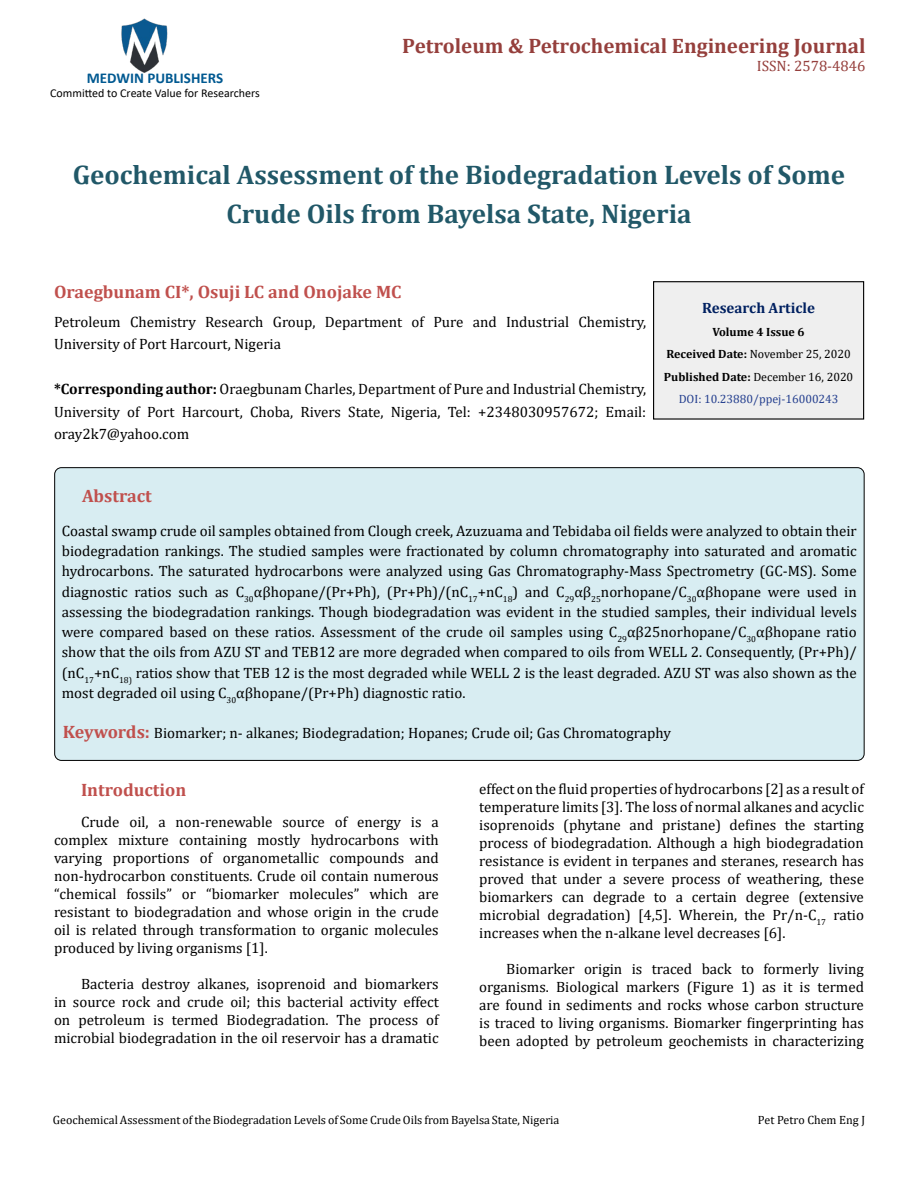
<style>
.page{position:relative;width:918px;height:1188px;background:#fff}
.page>*{position:absolute;margin:0;border:0;box-sizing:border-box;transform-origin:0 0}
.t1{font:700 27px/39px "Cambria";color:#215868;text-align:center}
.t2{font:700 21px "Cambria";color:#953f3c}
.t3{font:700 18px "Cambria";color:#c0504d}
.t4{font:15px/18px "Cambria";color:#000;text-align:justify}
.t5{font:700 15px "Calibri";color:#005991}
.t6{font:700 15px "Cambria";color:#002060}
.t7{font:15px "Cambria";color:#953f3c}
.t8{font:12px "Cambria";color:#000}
.t9{font:700 12px/22.5px "Cambria";color:#000;text-align:center}
.t10{font:12px "Calibri";color:#000}
.s1{font-weight:700}
.s2{font-weight:400}
.s3{font-weight:400;color:#25408f}
.s4{font-weight:700;font-size:18px;color:#c0504d}
</style>
<div class="page">
<img style="left:121px;top:18px;width:47px;height:55px">
<div style="left:654px;top:282px;width:210px;height:137px;background:#efefef"></div>
<div style="left:653px;top:281px;width:211px;height:139px;border:1px solid #000"></div>
<div style="left:55px;top:468px;width:809px;height:292px;background:#d8edf2;border-radius:7px"></div>
<p class="t5" style="left:87px;top:67px;width:138px">MEDWIN PUBLISHERS</p>
<p class="t10" style="left:50px;top:85px;width:211px">Committed to Create Value for Researchers</p>
<h2 class="t2" style="left:402px;top:31px;width:465px">Petroleum &amp; Petrochemical Engineering Journal</h2>
<p class="t7" style="left:757px;top:57px;width:110px">ISSN: 2578-4846</p>
<h1 class="t1" style="left:73px;top:154px;width:774px">Geochemical Assessment of the Biodegradation Levels of Some<br>Crude Oils from Bayelsa State, Nigeria</h1>
<p class="t3" style="left:54px;top:279px;width:349px">Oraegbunam CI*, Osuji LC and Onojake MC</p>
<p class="t4" style="left:54px;top:310px;width:594px;line-height:22.5px">Petroleum Chemistry Research Group, Department of Pure and Industrial Chemistry,<br>University of Port Harcourt, Nigeria</p>
<p class="t4" style="left:54px;top:378px;width:594px;line-height:22.5px"><span class="s1">*Corresponding author:</span> Oraegbunam Charles, Department of Pure and Industrial Chemistry, University of Port Harcourt, Choba, Rivers State, Nigeria, Tel: +2348030957672; Email: oray2k7@yahoo.com</p>
<p class="t6" style="left:702px;top:298px;width:114px">Research Article</p>
<p class="t9" style="left:664px;top:320px;width:191px">Volume 4 Issue 6<br>Received Date: <span class="s2">November 25, 2020<br></span>Published Date: <span class="s2">December 16, 2020<br></span><span class="s3">DOI: 10.23880/ppej-16000243</span></p>
<p class="t3" style="left:82px;top:483px;width:71px">Abstract</p>
<p class="t4" style="left:62px;top:521px;width:797px;line-height:20.2px">Coastal swamp crude oil samples obtained from Clough creek, Azuzuama and Tebidaba oil fields were analyzed to obtain their biodegradation rankings. The studied samples were fractionated by column chromatography into saturated and aromatic hydrocarbons. The saturated hydrocarbons were analyzed using Gas Chromatography-Mass Spectrometry (GC-MS). Some diagnostic ratios such as C<sub>30</sub>αβhopane/(Pr+Ph), (Pr+Ph)/(nC<sub>17</sub>+nC<sub>18</sub>) and C<sub>29</sub>αβ<sub>25</sub>norhopane/C<sub>30</sub>αβhopane were used in assessing the biodegradation rankings. Though biodegradation was evident in the studied samples, their individual levels were compared based on these ratios. Assessment of the crude oil samples using C<sub>29</sub>αβ25norhopane/C<sub>30</sub>αβhopane ratio show that the oils from AZU ST and TEB12 are more degraded when compared to oils from WELL 2. Consequently, (Pr+Ph)/ (nC<sub>17</sub>+nC<sub>18)</sub> ratios show that TEB 12 is the most degraded while WELL 2 is the least degraded. AZU ST was also shown as the most degraded oil using C<sub>30</sub>αβhopane/(Pr+Ph) diagnostic ratio.</p>
<p class="t4" style="left:63px;top:724px;width:610px"><span class="s4">Keywords:</span> Biomarker; n- alkanes; Biodegradation; Hopanes; Crude oil; Gas Chromatography</p>
<p class="t3" style="left:81px;top:777px;width:107px">Introduction</p>
<p class="t4" style="left:54px;top:813px;width:386px;text-indent:27px">Crude oil, a non-renewable source of energy is a complex mixture containing mostly hydrocarbons with varying proportions of organometallic compounds and non-hydrocarbon constituents. Crude oil contain numerous “chemical fossils” or “biomarker molecules” which are resistant to biodegradation and whose origin in the crude oil is related through transformation to organic molecules produced by living organisms [1].</p>
<p class="t4" style="left:54px;top:975px;width:386px;text-indent:27px">Bacteria destroy alkanes, isoprenoid and biomarkers in source rock and crude oil; this bacterial activity effect on petroleum is termed Biodegradation. The process of microbial biodegradation in the oil reservoir has a dramatic</p>
<p class="t4" style="left:479px;top:779px;width:386px">effect on the fluid properties of hydrocarbons [2] as a result of temperature limits [3]. The loss of normal alkanes and acyclic isoprenoids (phytane and pristane) defines the starting process of biodegradation. Although a high biodegradation resistance is evident in terpanes and steranes, research has proved that under a severe process of weathering, these biomarkers can degrade to a certain degree (extensive microbial degradation) [4,5]. Wherein, the Pr/n-C<sub>17</sub> ratio increases when the n-alkane level decreases [6].</p>
<p class="t4" style="left:479px;top:959px;width:386px;text-indent:27px">Biomarker origin is traced back to formerly living organisms. Biological markers (Figure 1) as it is termed are found in sediments and rocks whose carbon structure is traced to living organisms. Biomarker fingerprinting has been adopted by petroleum geochemists in characterizing</p>
<p class="t8" style="left:53px;top:1113px;width:508px">Geochemical Assessment of the Biodegradation Levels of Some Crude Oils from Bayelsa State, Nigeria</p>
<p class="t8" style="left:758px;top:1113px;width:109px">Pet Petro Chem Eng J</p>
</div>
